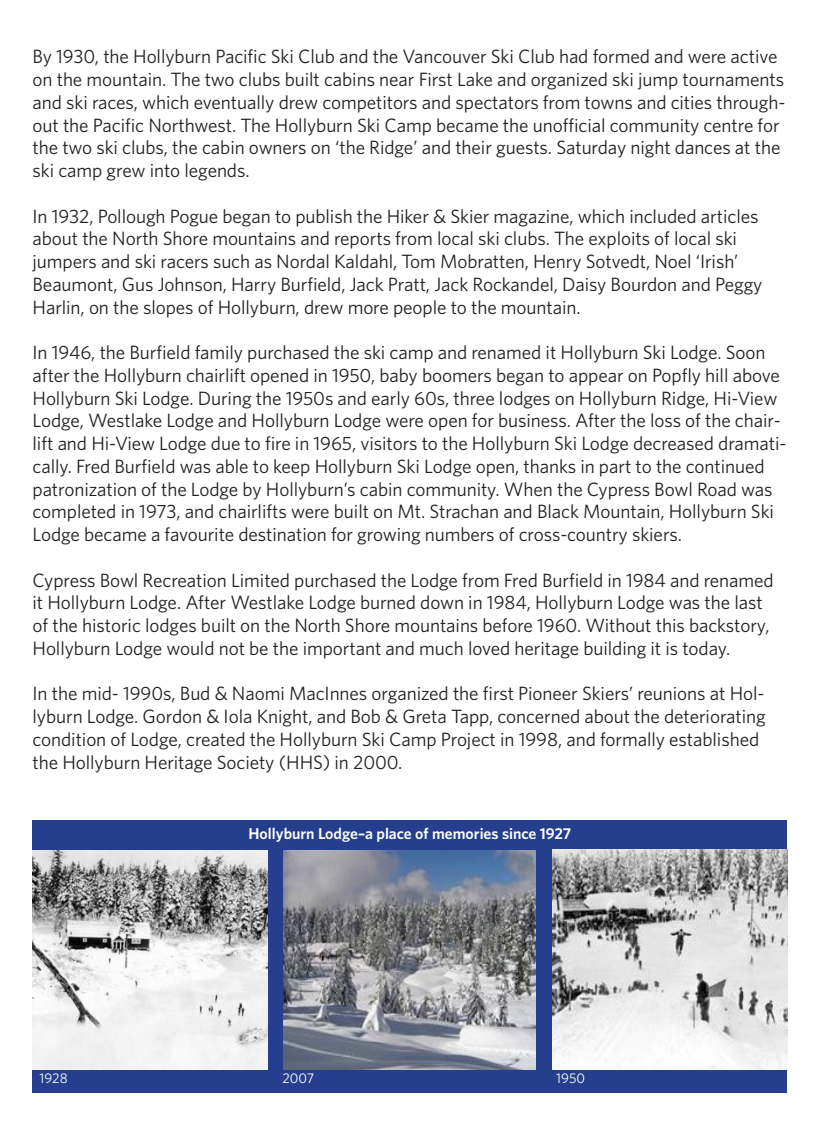
<style>
.page{position:relative;width:819px;height:1134px;background:#fff}
.page>*{position:absolute;margin:0;border:0;box-sizing:border-box;transform-origin:0 0}
.t1{font:19.25px/22.8px "Whitney";letter-spacing:-.005em;color:#231f20}
.t2{font:600 15.75px "Whitney";color:#fff}
.t3{font:14px "Whitney";color:#fff}
</style>
<div class="page">
<div style="left:33px;top:820px;width:754px;height:272px;background:#253f8e"></div>
<img style="left:33px;top:850px;width:234px;height:220px">
<img style="left:553px;top:850px;width:234px;height:219px">
<img style="left:284px;top:850px;width:252px;height:220px">
<p class="t1" style="left:33px;top:45px;width:754px">By 1930, the Hollyburn Pacific Ski Club and the Vancouver Ski Club had formed and were active on the mountain. The two clubs built cabins near First Lake and organized ski jump tournaments and ski races, which eventually drew competitors and spectators from towns and cities through&shy;out the Pacific Northwest. The Hollyburn Ski Camp became the unofficial community centre for the two ski clubs, the cabin owners on ‘the Ridge’ and their guests. Saturday night dances at the ski camp grew into legends.</p>
<p class="t1" style="left:33px;top:204px;width:731px">In 1932, Pollough Pogue began to publish the Hiker &amp; Skier magazine, which included articles about the North Shore mountains and reports from local ski clubs. The exploits of local ski jumpers and ski racers such as Nordal Kaldahl, Tom Mobratten, Henry Sotvedt, Noel ‘Irish’ Beaumont, Gus Johnson, Harry Burfield, Jack Pratt, Jack Rockandel, Daisy Bourdon and Peggy Harlin, on the slopes of Hollyburn, drew more people to the mountain.</p>
<p class="t1" style="left:33px;top:341px;width:756px">In 1946, the Burfield family purchased the ski camp and renamed it Hollyburn Ski Lodge. Soon after the Hollyburn chairlift opened in 1950, baby boomers began to appear on Popfly hill above Hollyburn Ski Lodge. During the 1950s and early 60s, three lodges on Hollyburn Ridge, Hi-View Lodge, Westlake Lodge and Hollyburn Lodge were open for business. After the loss of the chair&shy;lift and Hi-View Lodge due to fire in 1965, visitors to the Hollyburn Ski Lodge decreased dramati&shy;cally. Fred Burfield was able to keep Hollyburn Ski Lodge open, thanks in part to the continued patronization of the Lodge by Hollyburn’s cabin community. When the Cypress Bowl Road was completed in 1973, and chairlifts were built on Mt. Strachan and Black Mountain, Hollyburn Ski Lodge became a favourite destination for growing numbers of cross-country skiers.</p>
<p class="t1" style="left:33px;top:568px;width:743px">Cypress Bowl Recreation Limited purchased the Lodge from Fred Burfield in 1984 and renamed it Hollyburn Lodge. After Westlake Lodge burned down in 1984, Hollyburn Lodge was the last of the historic lodges built on the North Shore mountains before 1960. Without this backstory, Hollyburn Lodge would not be the important and much loved heritage building it is today.</p>
<p class="t1" style="left:33px;top:682px;width:735px">In the mid- 1990s, Bud &amp; Naomi MacInnes organized the first Pioneer Skiers’ reunions at Hol&shy;lyburn Lodge. Gordon &amp; Iola Knight, and Bob &amp; Greta Tapp, concerned about the deteriorating condition of Lodge, created the Hollyburn Ski Camp Project in 1998, and formally established the Hollyburn Heritage Society (HHS) in 2000.</p>
<p class="t2" style="left:249px;top:824px;width:324px">Hollyburn Lodge–a place of memories since 1927</p>
<p class="t3" style="left:40px;top:1070px;width:30px">1928</p>
<p class="t3" style="left:282px;top:1070px;width:33px">2007</p>
<p class="t3" style="left:556px;top:1070px;width:30px">1950</p>
</div>
